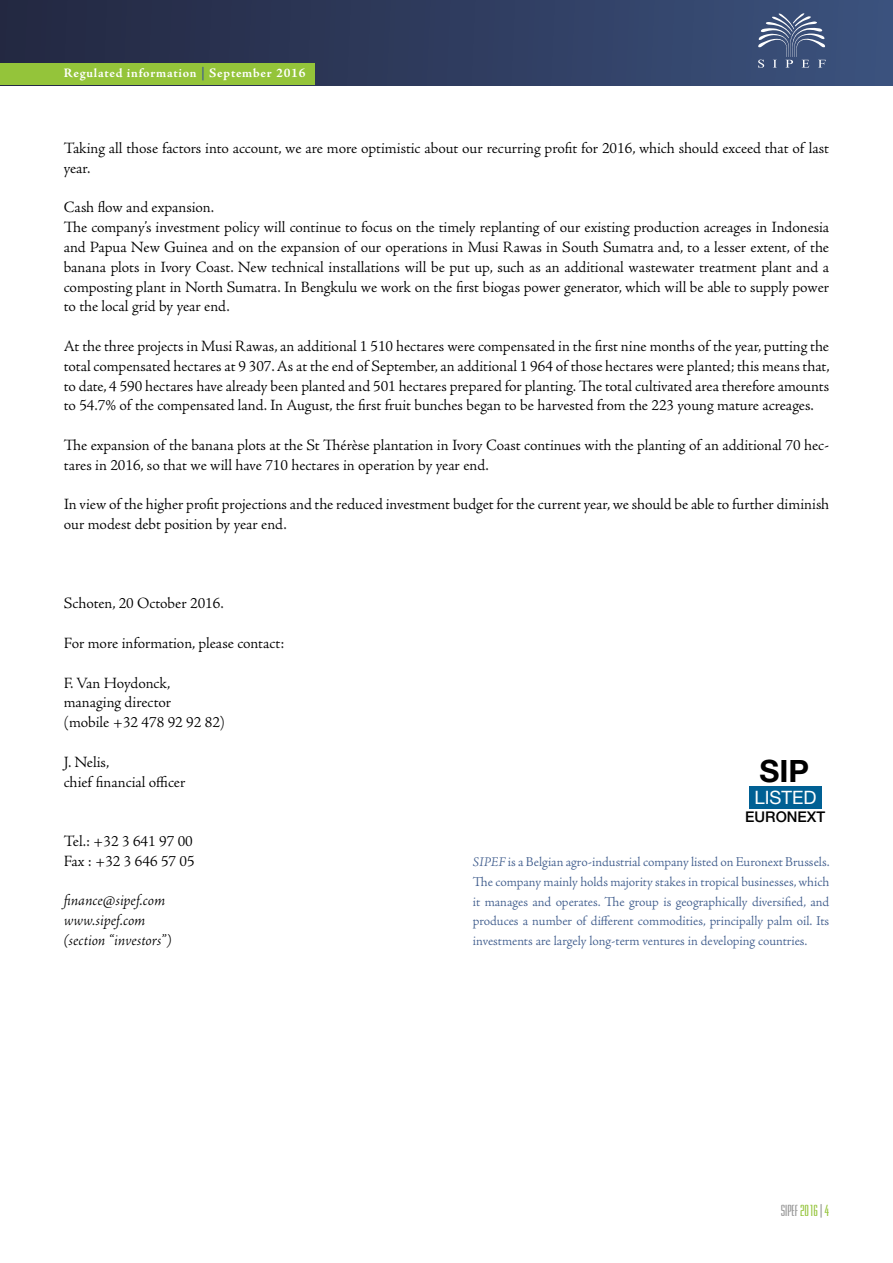
<style>
.page{position:relative;width:893px;height:1263px;background:#fff}
.page>*{position:absolute;margin:0;border:0;box-sizing:border-box;transform-origin:0 0}
.t1{font:700 30.75px "Helvetica Neue LT Pro";color:#000}
.t2{font:18.45px "Helvetica Neue LT Pro";color:#fff}
.t3{font:300 15.75px/19.8px "Adobe Jenson Pro";letter-spacing:-.005em;color:#000}
.t4{font:italic 300 15.75px/19.8px "Adobe Jenson Pro";letter-spacing:-.005em;color:#000}
.t5{font:500 14.85px "Helvetica Neue LT Pro";color:#000}
.t6{font:300 13.5px/19.8px "Adobe Jenson Pro";letter-spacing:-.005em;color:#405d8d;text-align:justify}
.t7{font:600 condensed 13.5px "Briem Akademi Std";color:#939393}
.t8{font:700 12.9px "Adobe Jenson Pro";letter-spacing:.055em;color:#fff}
.s1{color:#405d8d}
.s2{font-style:italic}
.s3{color:#94c43a}
</style>
<div class="page">
<div style="left:0;top:0;width:893px;height:85px;background:linear-gradient(to right,#232740,#3b527d)"></div>
<div style="left:0;top:64px;width:315px;height:21px;background:#94c43a"></div>
<svg style="left:758px;top:13px;width:68px;height:55px;background:#58698c"></svg>
<div style="left:749px;top:786px;width:73px;height:22px;background:#006094"></div>
<p class="t8" style="left:64px;top:66px;width:243px">Regulated information <span class="s1">|</span> September 2016</p>
<p class="t3" style="left:64px;top:138px;width:767px">Taking all those factors into account, we are more optimistic about our recurring profit for 2016, which should exceed that of last year.</p>
<p class="t3" style="left:64px;top:198px;width:767px">Cash flow and expansion.<br>The company’s investment policy will continue to focus on the timely replanting of our existing production acreages in Indonesia and Papua New Guinea and on the expansion of our operations in Musi Rawas in South Sumatra and, to a lesser extent, of the banana plots in Ivory Coast. New technical installations will be put up, such as an additional wastewater treatment plant and a composting plant in North Sumatra. In Bengkulu we work on the first biogas power generator, which will be able to supply power to the local grid by year end.</p>
<p class="t3" style="left:64px;top:336px;width:767px;text-align:justify">At the three projects in Musi Rawas, an additional 1 510 hectares were compensated in the first nine months of the year, putting the total compensated hectares at 9 307. As at the end of September, an additional 1 964 of those hectares were planted; this means that, to date, 4 590 hectares have already been planted and 501 hectares prepared for planting. The total cultivated area therefore amounts to 54.7% of the compensated land. In August, the first fruit bunches began to be harvested from the 223 young mature acreages.</p>
<p class="t3" style="left:64px;top:435px;width:767px">The expansion of the banana plots at the St Thérèse plantation in Ivory Coast continues with the planting of an additional 70 hec&shy;tares in 2016, so that we will have 710 hectares in operation by year end.</p>
<p class="t3" style="left:64px;top:495px;width:767px">In view of the higher profit projections and the reduced investment budget for the current year, we should be able to further diminish our modest debt position by year end.</p>
<p class="t3" style="left:64px;top:594px;width:161px">Schoten, 20 October 2016.</p>
<p class="t3" style="left:64px;top:633px;width:222px">For more information, please contact:</p>
<p class="t3" style="left:64px;top:673px;width:163px">F. Van Hoydonck, managing director<br>(mobile +32 478 92 92 82)</p>
<p class="t3" style="left:64px;top:752px;width:123px">J. Nelis,<br>chief financial officer</p>
<p class="t3" style="left:64px;top:831px;width:132px">Tel.: +32 3 641 97 00<br>Fax : +32 3 646 57 05</p>
<p class="t4" style="left:64px;top:891px;width:109px">finance@sipef.com www.sipef.com (section “investors”)</p>
<h1 class="t1" style="left:759px;top:752px;width:51px">SIP</h1>
<p class="t5" style="left:745px;top:808px;width:81px">EURONEXT</p>
<p class="t6" style="left:473px;top:852px;width:358px"><span class="s2">SIPEF</span> is a Belgian agro-industrial company listed on Euronext Brussels.<br>The company mainly holds majority stakes in tropical businesses, which it manages and operates. The group is geographically diversified, and produces a number of different commodities, principally palm oil. Its investments are largely long-term ventures in developing countries.</p>
<p class="t2" style="left:754px;top:786px;width:63px">LISTED</p>
<p class="t7" style="left:781px;top:1203px;width:50px">SIPEF <span class="s3">2016</span> | <span class="s3">4</span></p>
</div>
